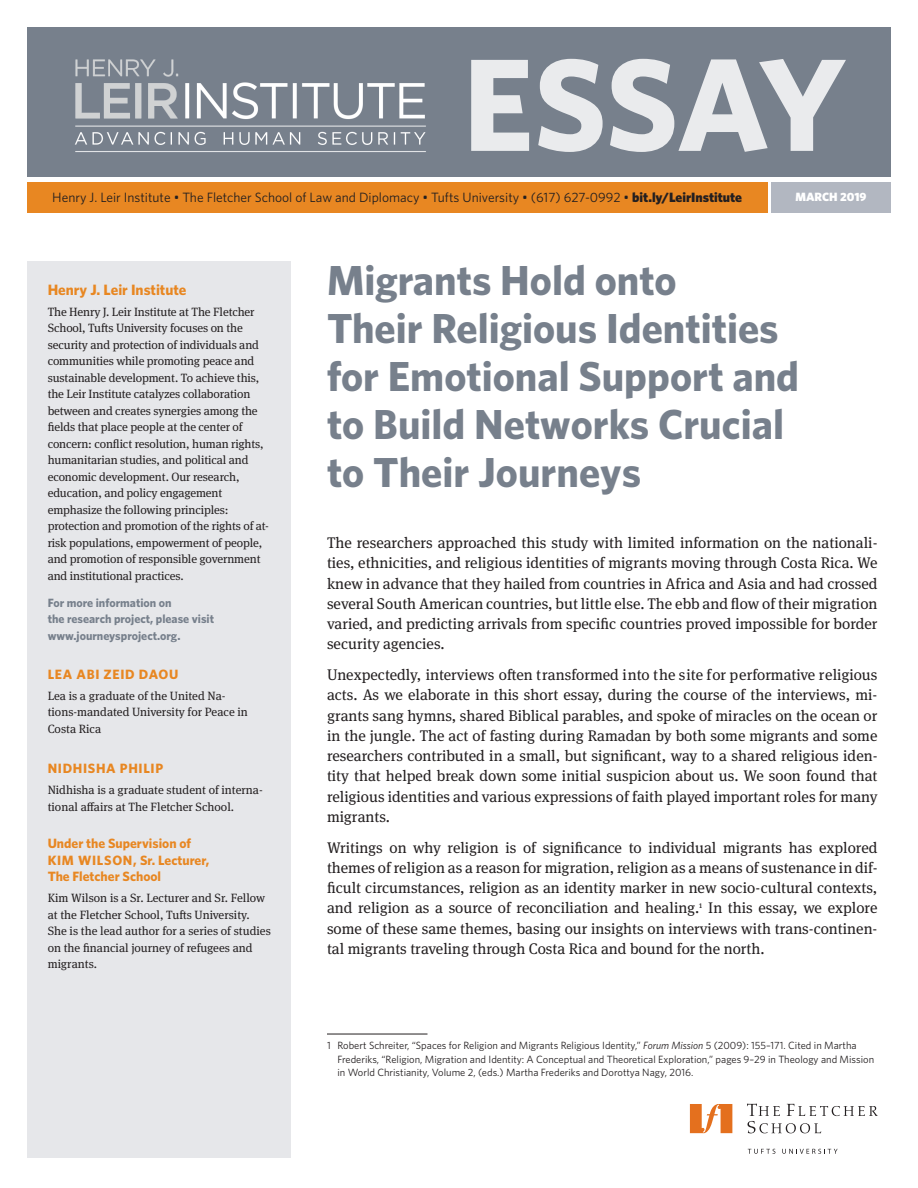
<style>
.page{position:relative;width:918px;height:1188px;background:#fff}
.page>*{position:absolute;margin:0;border:0;box-sizing:border-box;transform-origin:0 0}
.t1{font:700 131.85px "Whitney";letter-spacing:-.01em;color:#fff}
.t2{font:700 42px/48px "Whitney";color:#77808c}
.t3{font:15.3px/20.2px "Meta Serif Pro";color:#231f20;text-align:justify}
.t4{font:700 15px "Whitney";color:#e88722}
.t5{font:13.5px "Whitney";color:#231f20}
.t6{font:700 13.5px/16.5px "Whitney";color:#e88722}
.t7{font:700 13.5px "Whitney";letter-spacing:.05em;color:#e88722}
.t8{font:12px/16.5px "Meta Serif Pro";letter-spacing:-.01em;color:#231f20}
.t9{font:700 12px/16.5px "Whitney";color:#77808c}
.t10{font:900 12px "Whitney";color:#fff}
.t11{font:10.5px/13.5px "Whitney";color:#231f20}
.s1{font-weight:900}
.s2{font-style:italic}
</style>
<div class="page">
<div style="left:27px;top:182px;width:864px;height:30px;background:#e88722"></div>
<div style="left:770px;top:182px;width:121px;height:30px;background:#b2b7c1"></div>
<div style="left:27px;top:27px;width:864px;height:150px;background:#77808c"></div>
<div style="left:27px;top:261px;width:264px;height:897px;background:#e6e7ea"></div>
<hr style="left:768px;top:182px;width:3px;height:40px;background:#fff">
<svg style="left:747px;top:1104px;width:131px;height:29px"></svg>
<svg style="left:690px;top:1104px;width:42px;height:29px"></svg>
<svg style="left:748px;top:1149px;width:27px;height:5px"></svg>
<svg style="left:782px;top:1149px;width:56px;height:5px"></svg>
<hr style="left:327px;top:1034px;width:101px;height:1px;background:#231f20">
<img style="left:75px;top:59px;width:351px;height:93px">
<h1 class="t1" style="left:463px;top:17px;width:385px">ESSAY</h1>
<p class="t5" style="left:52px;top:188px;width:691px">Henry J. Leir Institute • The Fletcher School of Law and Diplomacy • Tufts University • (617) 627-0992 • <span class="s1">bit.ly/LeirInstitute</span></p>
<p class="t10" style="left:795px;top:189px;width:73px">MARCH 2019</p>
<p class="t4" style="left:48px;top:279px;width:140px">Henry J. Leir Institute</p>
<p class="t8" style="left:48px;top:303px;width:223px">The Henry J. Leir Institute at The Fletcher School, Tufts University focuses on the security and protection of individuals and communities while promoting peace and sustainable development. To achieve this, the Leir Institute catalyzes collaboration between and creates synergies among the fields that place people at the center of concern: conflict resolution, human rights, humanitarian studies, and political and economic development. Our research, education, and policy engagement emphasize the following principles: protection and promotion of the rights of at&shy;risk populations, empowerment of people, and promotion of responsible government and institutional practices.</p>
<p class="t9" style="left:48px;top:594px;width:168px">For more information on<br>the research project, please visit www.journeysproject.org.</p>
<p class="t7" style="left:48px;top:665px;width:132px">LEA ABI ZEID DAOU</p>
<p class="t8" style="left:48px;top:687px;width:202px">Lea is a graduate of the United Na&shy;tions-mandated University for Peace in<br>Costa Rica</p>
<p class="t7" style="left:48px;top:759px;width:117px">NIDHISHA PHILIP</p>
<p class="t8" style="left:48px;top:781px;width:217px">Nidhisha is a graduate student of interna&shy;tional affairs at The Fletcher School.</p>
<p class="t6" style="left:48px;top:835px;width:163px">Under the Supervision of<br>KIM WILSON, Sr. Lecturer,<br>The Fletcher School</p>
<p class="t8" style="left:48px;top:889px;width:225px">Kim Wilson is a Sr. Lecturer and Sr. Fellow at the Fletcher School, Tufts University.<br>She is the lead author for a series of studies on the financial journey of refugees and migrants.</p>
<h2 class="t2" style="left:327px;top:255px;width:474px">Migrants Hold onto<br>Their Religious Identities for Emotional Support and to Build Networks Crucial to Their Journeys</h2>
<p class="t3" style="left:327px;top:532px;width:552px">The researchers approached this study with limited information on the nationali&shy;ties, ethnicities, and religious identities of migrants moving through Costa Rica. We knew in advance that they hailed from countries in Africa and Asia and had crossed several South American countries, but little else. The ebb and flow of their migration varied, and predicting arrivals from specific countries proved impossible for border security agencies.</p>
<p class="t3" style="left:327px;top:664px;width:552px">Unexpectedly, interviews often transformed into the site for performative religious acts. As we elaborate in this short essay, during the course of the interviews, mi&shy;grants sang hymns, shared Biblical parables, and spoke of miracles on the ocean or in the jungle. The act of fasting during Ramadan by both some migrants and some researchers contributed in a small, but significant, way to a shared religious iden&shy;tity that helped break down some initial suspicion about us. We soon found that religious identities and various expressions of faith played important roles for many migrants.</p>
<p class="t3" style="left:327px;top:836px;width:552px">Writings on why religion is of significance to individual migrants has explored themes of religion as a reason for migration, religion as a means of sustenance in dif&shy;ficult circumstances, religion as an identity marker in new socio-cultural contexts, and religion as a source of reconciliation and healing.<sup>1</sup> In this essay, we explore some of these same themes, basing our insights on interviews with trans-continen&shy;tal migrants traveling through Costa Rica and bound for the north.</p>
<p class="t11" style="left:338px;top:1039px;width:538px;text-indent:-10px">1 Robert Schreiter, “Spaces for Religion and Migrants Religious Identity,” <span class="s2">Forum Mission</span> 5 (2009): 155–171. Cited in Martha<br>Frederiks, “Religion, Migration and Identity: A Conceptual and Theoretical Exploration,” pages 9–29 in Theology and Mission in World Christianity, Volume 2, (eds.) Martha Frederiks and Dorottya Nagy, 2016.</p>
</div>
